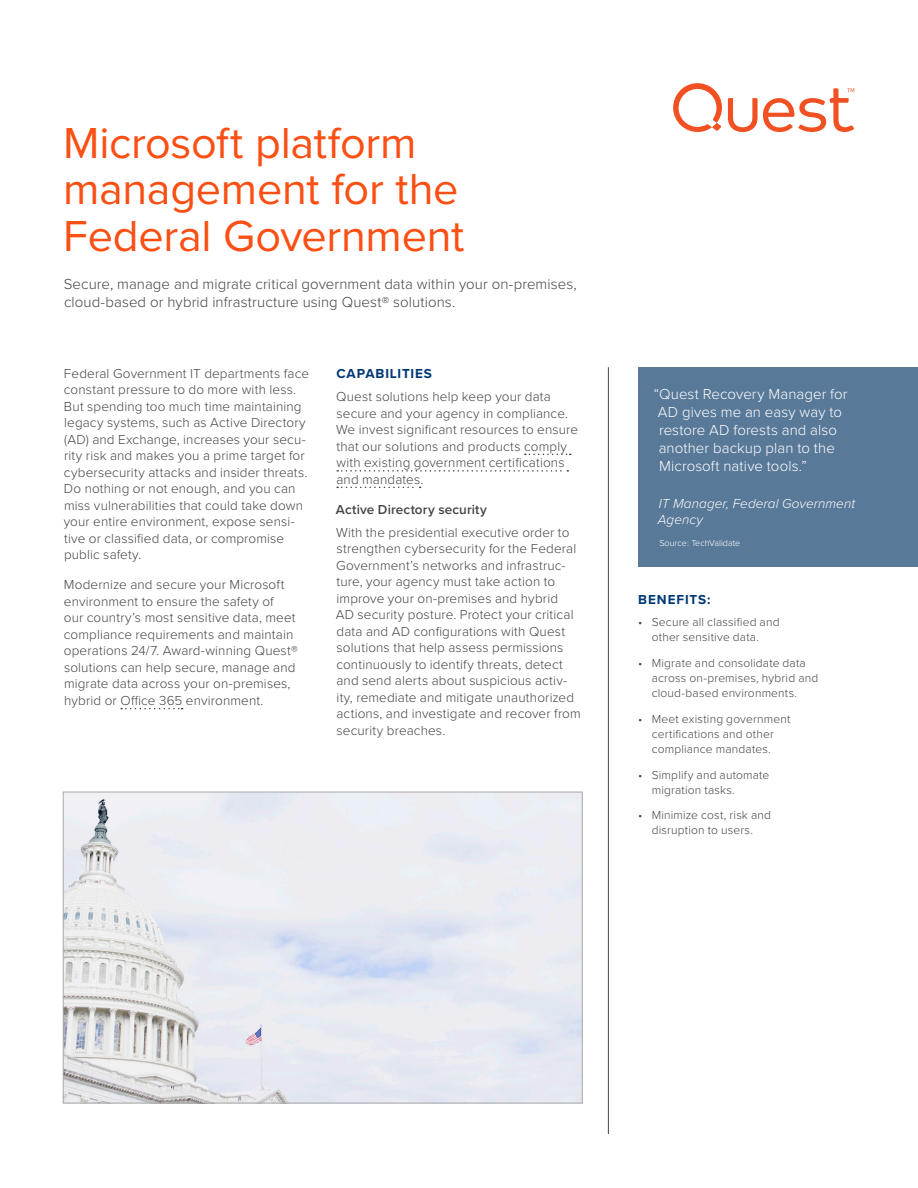
<style>
.page{position:relative;width:918px;height:1188px;background:#fff}
.page>*{position:absolute;margin:0;border:0;box-sizing:border-box;transform-origin:0 0}
.Headline{font:45px/46.5px "Proxima Nova";letter-spacing:-.005em;color:#fb4f14}
.Sub_Head{font:300 15px/18px "Proxima Nova";letter-spacing:.005em;color:#444}
.Callout_Box_Small{font:300 15px/18px "Proxima Nova";letter-spacing:.005em;color:#fff}
.Body{font:300 13.5px/16.5px "Proxima Nova";letter-spacing:.01em;color:#444}
.Callout_Box_Byline{font:italic 300 13.5px/16.2px "Proxima Nova";letter-spacing:.005em;color:#fff}
.Section_Heading_2{font:600 13.5px "Proxima Nova";letter-spacing:.01em;color:#444}
.Section_Heading_1{font:700 13.5px "Proxima Nova";letter-spacing:.065em;color:#003876}
.t1{font:300 12px/15px "Proxima Nova";letter-spacing:.015em;color:#444;text-align:center}
.Footer_Citation{font:300 9px "Proxima Nova";color:#fff}
</style>
<div class="page">
<svg style="left:673px;top:83px;width:49px;height:49px"></svg>
<svg style="left:728px;top:88px;width:126px;height:44px"></svg>
<svg style="left:121px;top:708px;width:62px;height:1px"></svg>
<svg style="left:525px;top:454px;width:46px;height:1px"></svg>
<svg style="left:337px;top:470px;width:231px;height:2px"></svg>
<svg style="left:337px;top:487px;width:84px;height:1px"></svg>
<hr style="left:608px;top:367px;width:1px;height:767px;background:#444">
<div style="left:638px;top:367px;width:280px;height:200px;background:#597999"></div>
<img style="left:65px;top:794px;width:516px;height:307px">
<div style="left:63px;top:792px;width:520px;height:311px;border:1px solid #aaa"></div>
<p class="Headline" style="left:63px;top:118px;width:403px">Microsoft platform management for the<br>Federal Government</p>
<p class="Sub_Head" style="left:64px;top:275px;width:514px">Secure, manage and migrate critical government data within your on-premises, cloud-based or hybrid infrastructure using Quest® solutions.</p>
<p class="Body" style="left:64px;top:365px;width:247px">Federal Government IT departments face constant pressure to do more with less.<br>But spending too much time maintaining legacy systems, such as Active Directory (AD) and Exchange, increases your secu&shy;rity risk and makes you a prime target for cybersecurity attacks and insider threats.<br>Do nothing or not enough, and you can miss vulnerabilities that could take down your entire environment, expose sensi&shy;tive or classified data, or compromise public safety.</p>
<p class="Body" style="left:64px;top:576px;width:236px">Modernize and secure your Microsoft environment to ensure the safety of<br>our country’s most sensitive data, meet compliance requirements and maintain operations 24/7. Award-winning Quest® solutions can help secure, manage and migrate data across your on-premises, hybrid or Office 365 environment.</p>
<p class="Section_Heading_1" style="left:337px;top:363px;width:97px">CAPABILITIES</p>
<p class="Body" style="left:336px;top:388px;width:243px">Quest solutions help keep your data secure and your agency in compliance.<br>We invest significant resources to ensure that our solutions and products comply with existing government certifications and mandates.</p>
<p class="Section_Heading_2" style="left:336px;top:499px;width:152px">Active Directory security</p>
<p class="Body" style="left:336px;top:524px;width:247px">With the presidential executive order to strengthen cybersecurity for the Federal Government’s networks and infrastruc&shy;ture, your agency must take action to improve your on-premises and hybrid<br>AD security posture. Protect your critical data and AD configurations with Quest solutions that help assess permissions continuously to identify threats, detect and send alerts about suspicious activ&shy;ity, remediate and mitigate unauthorized actions, and investigate and recover from security breaches.</p>
<p class="Callout_Box_Small" style="left:654px;top:385px;width:195px">“Quest Recovery Manager for<br>AD gives me an easy way to restore AD forests and also another backup plan to the<br>Microsoft native tools.”</p>
<p class="Callout_Box_Byline" style="left:658px;top:495px;width:199px">IT Manager, Federal Government<br>Agency</p>
<p class="Footer_Citation" style="left:659px;top:537px;width:82px">Source: TechValidate</p>
<p class="Section_Heading_1" style="left:638px;top:590px;width:74px">BENEFITS:</p>
<p class="t1" style="left:638px;top:614px;width:143px">• Secure all classified and other sensitive data.</p>
<p class="t1" style="left:652px;top:655px;width:168px;text-align:left;text-indent:-14px">• Migrate and consolidate data across on-premises, hybrid and cloud-based environments.</p>
<p class="t1" style="left:638px;top:711px;width:154px">• Meet existing government certifications and other compliance mandates.</p>
<p class="t1" style="left:652px;top:766px;width:119px;text-align:left;text-indent:-14px">• Simplify and automate migration tasks.</p>
<p class="t1" style="left:638px;top:807px;width:134px">• Minimize cost, risk and disruption to users.</p>
</div>
